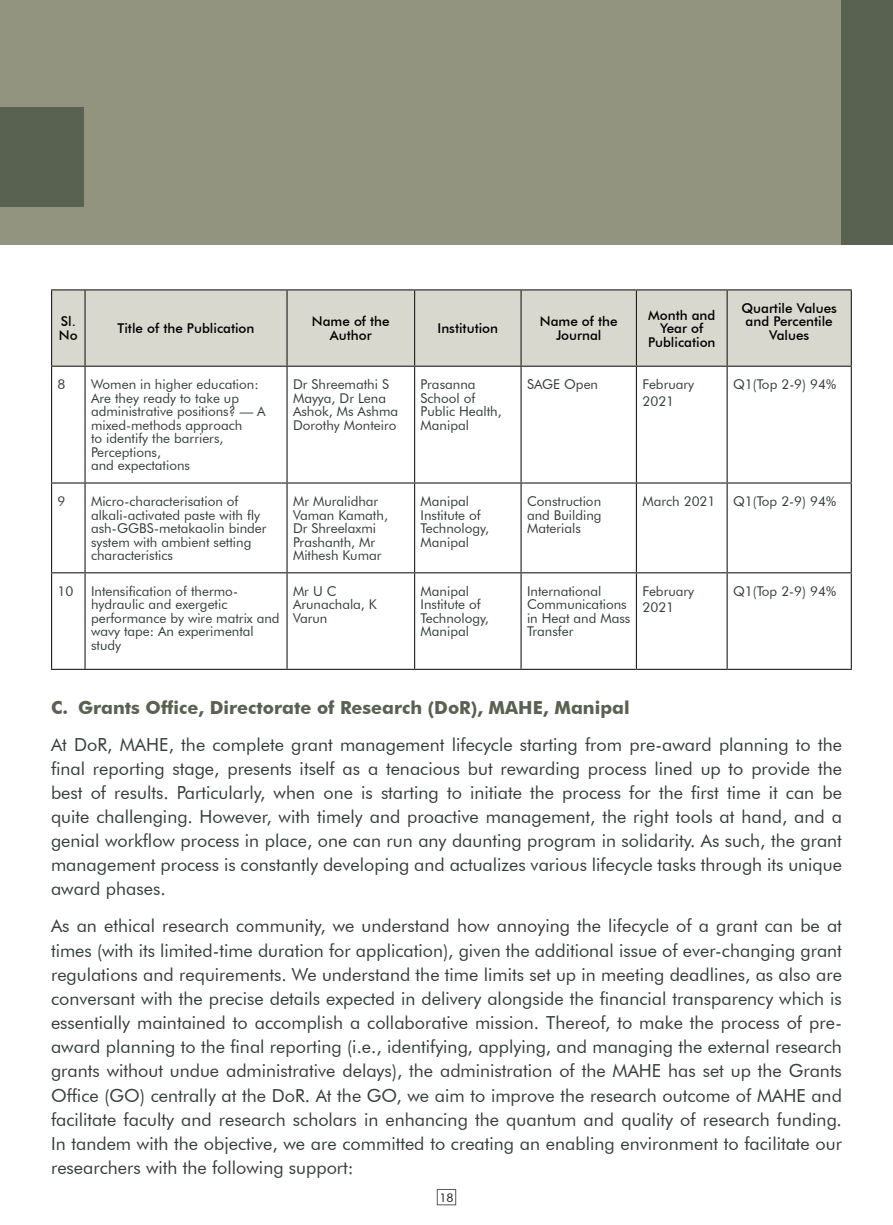
<style>
.page{position:relative;width:893px;height:1225px;background:#fff}
.page>*{position:absolute;margin:0;border:0;box-sizing:border-box;transform-origin:0 0}
.t1{font:18px/24.2px "Futura BT";color:#343e39;text-align:justify}
.t2{font:700 18px "Futura BT";color:#596151}
.t3{font:13.5px/13.5px "Futura BT";color:#343e39}
.t4{font:500 13.5px/13.5px "Futura BT";color:#000;text-align:center}
.t5{font:12px "Futura BT";color:#231f20}
</style>
<div class="page">
<div style="left:437px;top:1189px;width:19px;height:16px;border:1px solid #57585a"></div>
<div style="left:52px;top:290px;width:799px;height:76px;background:#d8d8cf"></div>
<hr style="left:51px;top:367px;width:1px;height:115px;background:#231f20">
<hr style="left:84px;top:367px;width:2px;height:115px;background:#231f20">
<hr style="left:286px;top:367px;width:2px;height:115px;background:#231f20">
<hr style="left:414px;top:367px;width:1px;height:115px;background:#231f20">
<hr style="left:520px;top:367px;width:2px;height:115px;background:#231f20">
<hr style="left:636px;top:367px;width:1px;height:115px;background:#231f20">
<hr style="left:727px;top:367px;width:1px;height:115px;background:#231f20">
<hr style="left:851px;top:367px;width:1px;height:115px;background:#231f20">
<hr style="left:51px;top:482px;width:34px;height:1px;background:#231f20">
<hr style="left:51px;top:483px;width:1px;height:89px;background:#231f20">
<hr style="left:85px;top:482px;width:202px;height:1px;background:#231f20">
<hr style="left:84px;top:483px;width:2px;height:89px;background:#231f20">
<hr style="left:287px;top:482px;width:128px;height:1px;background:#231f20">
<hr style="left:286px;top:483px;width:2px;height:89px;background:#231f20">
<hr style="left:415px;top:482px;width:106px;height:1px;background:#231f20">
<hr style="left:414px;top:483px;width:1px;height:89px;background:#231f20">
<hr style="left:521px;top:482px;width:115px;height:1px;background:#231f20">
<hr style="left:520px;top:483px;width:2px;height:89px;background:#231f20">
<hr style="left:636px;top:482px;width:91px;height:1px;background:#231f20">
<hr style="left:636px;top:483px;width:1px;height:89px;background:#231f20">
<hr style="left:727px;top:482px;width:125px;height:1px;background:#231f20">
<hr style="left:727px;top:483px;width:1px;height:89px;background:#231f20">
<hr style="left:851px;top:483px;width:1px;height:89px;background:#231f20">
<hr style="left:51px;top:572px;width:34px;height:1px;background:#231f20">
<hr style="left:51px;top:573px;width:1px;height:96px;background:#231f20">
<hr style="left:85px;top:572px;width:202px;height:1px;background:#231f20">
<hr style="left:84px;top:573px;width:2px;height:96px;background:#231f20">
<hr style="left:287px;top:572px;width:128px;height:1px;background:#231f20">
<hr style="left:286px;top:573px;width:2px;height:96px;background:#231f20">
<hr style="left:415px;top:572px;width:106px;height:1px;background:#231f20">
<hr style="left:414px;top:573px;width:1px;height:96px;background:#231f20">
<hr style="left:521px;top:572px;width:115px;height:1px;background:#231f20">
<hr style="left:520px;top:573px;width:2px;height:96px;background:#231f20">
<hr style="left:636px;top:572px;width:91px;height:1px;background:#231f20">
<hr style="left:636px;top:573px;width:1px;height:96px;background:#231f20">
<hr style="left:727px;top:572px;width:125px;height:1px;background:#231f20">
<hr style="left:727px;top:573px;width:1px;height:96px;background:#231f20">
<hr style="left:851px;top:573px;width:1px;height:96px;background:#231f20">
<hr style="left:51px;top:669px;width:34px;height:1px;background:#231f20">
<hr style="left:85px;top:669px;width:202px;height:1px;background:#231f20">
<hr style="left:287px;top:669px;width:128px;height:1px;background:#231f20">
<hr style="left:415px;top:669px;width:106px;height:1px;background:#231f20">
<hr style="left:521px;top:669px;width:115px;height:1px;background:#231f20">
<hr style="left:636px;top:669px;width:91px;height:1px;background:#231f20">
<hr style="left:727px;top:669px;width:125px;height:1px;background:#231f20">
<hr style="left:51px;top:289px;width:34px;height:1px;background:#231f20">
<hr style="left:51px;top:290px;width:1px;height:76px;background:#231f20">
<hr style="left:85px;top:289px;width:202px;height:1px;background:#231f20">
<hr style="left:84px;top:290px;width:2px;height:76px;background:#231f20">
<hr style="left:287px;top:289px;width:128px;height:1px;background:#231f20">
<hr style="left:286px;top:290px;width:2px;height:76px;background:#231f20">
<hr style="left:415px;top:289px;width:106px;height:1px;background:#231f20">
<hr style="left:414px;top:290px;width:1px;height:76px;background:#231f20">
<hr style="left:521px;top:289px;width:115px;height:1px;background:#231f20">
<hr style="left:520px;top:290px;width:2px;height:76px;background:#231f20">
<hr style="left:636px;top:289px;width:91px;height:1px;background:#231f20">
<hr style="left:636px;top:290px;width:1px;height:76px;background:#231f20">
<hr style="left:727px;top:289px;width:125px;height:1px;background:#231f20">
<hr style="left:727px;top:290px;width:1px;height:76px;background:#231f20">
<hr style="left:851px;top:290px;width:1px;height:76px;background:#231f20">
<hr style="left:51px;top:366px;width:34px;height:1px;background:#231f20">
<hr style="left:85px;top:366px;width:202px;height:1px;background:#231f20">
<hr style="left:287px;top:366px;width:128px;height:1px;background:#231f20">
<hr style="left:415px;top:366px;width:106px;height:1px;background:#231f20">
<hr style="left:521px;top:366px;width:115px;height:1px;background:#231f20">
<hr style="left:636px;top:366px;width:91px;height:1px;background:#231f20">
<hr style="left:727px;top:366px;width:125px;height:1px;background:#231f20">
<div style="left:0;top:0;width:893px;height:244px;background:#93947f"></div>
<div style="left:842px;top:0;width:51px;height:244px;background:#596151"></div>
<div style="left:0;top:107px;width:83px;height:99px;background:#596151"></div>
<p class="t4" style="left:59px;top:315px;width:20px;text-align:left">Sl.<br>No</p>
<p class="t4" style="left:118px;top:321px;width:138px">Title of the Publication</p>
<p class="t4" style="left:312px;top:315px;width:79px">Name of the<br>Author</p>
<p class="t4" style="left:437px;top:321px;width:62px">Institution</p>
<p class="t4" style="left:540px;top:315px;width:79px">Name of the<br>Journal</p>
<p class="t4" style="left:648px;top:308px;width:69px">Month and<br>Year of<br>Publication</p>
<p class="t4" style="left:741px;top:301px;width:97px">Quartile Values and Percentile<br>Values</p>
<p class="t3" style="left:58px;top:377px;width:9px">8</p>
<p class="t3" style="left:91px;top:377px;width:176px">Women in higher education:<br>Are they ready to take up administrative positions? — A mixed-methods approach<br>to identify the barriers,<br>Perceptions,<br>and expectations</p>
<p class="t3" style="left:293px;top:377px;width:107px">Dr Shreemathi S<br>Mayya, Dr Lena<br>Ashok, Ms Ashma<br>Dorothy Monteiro</p>
<p class="t3" style="left:421px;top:377px;width:83px">Prasanna<br>School of<br>Public Health,<br>Manipal</p>
<p class="t3" style="left:527px;top:377px;width:73px">SAGE Open</p>
<p class="t3" style="left:642px;top:376px;width:53px;line-height:16.5px">February<br>2021</p>
<p class="t3" style="left:733px;top:377px;width:104px">Q1(Top 2-9) 94%</p>
<p class="t3" style="left:58px;top:494px;width:9px">9</p>
<p class="t3" style="left:91px;top:494px;width:177px">Micro-characterisation of alkali-activated paste with fly ash-GGBS-metakaolin binder system with ambient setting characteristics</p>
<p class="t3" style="left:293px;top:494px;width:96px">Mr Muralidhar<br>Vaman Kamath,<br>Dr Shreelaxmi<br>Prashanth, Mr<br>Mithesh Kumar</p>
<p class="t3" style="left:421px;top:494px;width:70px">Manipal<br>Institute of<br>Technology,<br>Manipal</p>
<p class="t3" style="left:527px;top:494px;width:76px;text-align:justify">Construction and Building Materials</p>
<p class="t3" style="left:642px;top:494px;width:75px">March 2021</p>
<p class="t3" style="left:733px;top:494px;width:104px">Q1(Top 2-9) 94%</p>
<p class="t3" style="left:58px;top:584px;width:17px">10</p>
<p class="t3" style="left:91px;top:584px;width:190px">Intensification of thermo&shy;hydraulic and exergetic performance by wire matrix and wavy tape: An experimental study</p>
<p class="t3" style="left:293px;top:584px;width:85px">Mr U C<br>Arunachala, K<br>Varun</p>
<p class="t3" style="left:421px;top:584px;width:70px">Manipal<br>Institute of<br>Technology,<br>Manipal</p>
<p class="t3" style="left:527px;top:584px;width:105px">International<br>Communications in Heat and Mass<br>Transfer</p>
<p class="t3" style="left:642px;top:582px;width:53px;line-height:16.5px">February<br>2021</p>
<p class="t3" style="left:733px;top:584px;width:104px">Q1(Top 2-9) 94%</p>
<p class="t2" style="left:51px;top:696px;width:580px">C. Grants Office, Directorate of Research (DoR), MAHE, Manipal</p>
<p class="t1" style="left:51px;top:732px;width:792px">At DoR, MAHE, the complete grant management lifecycle starting from pre-award planning to the final reporting stage, presents itself as a tenacious but rewarding process lined up to provide the best of results. Particularly, when one is starting to initiate the process for the first time it can be quite challenging. However, with timely and proactive management, the right tools at hand, and a genial workflow process in place, one can run any daunting program in solidarity. As such, the grant management process is constantly developing and actualizes various lifecycle tasks through its unique award phases.</p>
<p class="t1" style="left:51px;top:913px;width:792px">As an ethical research community, we understand how annoying the lifecycle of a grant can be at times (with its limited-time duration for application), given the additional issue of ever-changing grant regulations and requirements. We understand the time limits set up in meeting deadlines, as also are conversant with the precise details expected in delivery alongside the financial transparency which is essentially maintained to accomplish a collaborative mission. Thereof, to make the process of pre&shy;award planning to the final reporting (i.e., identifying, applying, and managing the external research grants without undue administrative delays), the administration of the MAHE has set up the Grants Office (GO) centrally at the DoR. At the GO, we aim to improve the research outcome of MAHE and facilitate faculty and research scholars in enhancing the quantum and quality of research funding.<br>In tandem with the objective, we are committed to creating an enabling environment to facilitate our researchers with the following support:</p>
<p class="t5" style="left:439px;top:1190px;width:16px">18</p>
</div>
